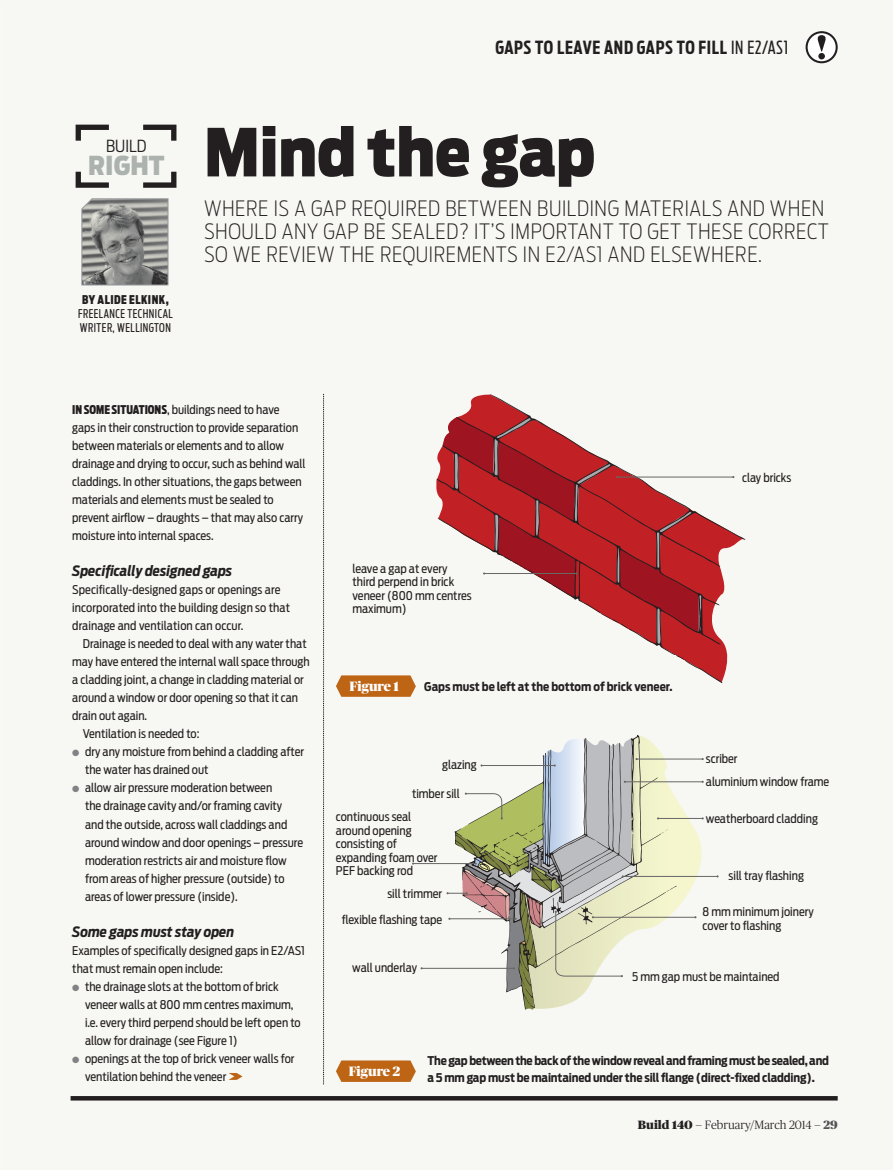
<style>
.page{position:relative;width:893px;height:1170px;background:#fff}
.page>*{position:absolute;margin:0;border:0;box-sizing:border-box;transform-origin:0 0}
.Right_stuff_-_Headin{font:900 65.55px "Antenna Cond";color:#231f20}
.t1{font:900 25.95px "Antenna Cond";color:#acb2ae}
.Right_stuff_-_intro{font:200 21px/22.8px "Antenna Cond";letter-spacing:.03em;color:#231f20}
.Right_Stuff___Note_a{font:700 18px "Antenna Extra Cond";letter-spacing:.04em;color:#231f20}
.t2{font:300 16.5px "Antenna Cond";color:#231f20}
.Right_stuff_-_Subhea{font:italic 700 14.25px "Antenna Cond";color:#231f20}
.t3{font:900 13.5px "Publico Banner";color:#fff}
.Right_Stuff___First{font:12px/18px "Antenna Cond";color:#231f20}
.Right_Stuff___Annota{font:12px/13.5px "Antenna Cond";color:#231f20}
.Right_Stuff___Indent{font:12px/18px "Antenna Cond";color:#231f20}
.Right_Stuff___Captio{font:700 12px/16.5px "Antenna Cond";letter-spacing:-.01em;color:#231f20}
.t4{font:12px/13.8px "Antenna Extra Cond";letter-spacing:.04em;color:#231f20;text-align:center}
.t5{font:300 12px "Publico Headline";color:#231f20}
.s1{font-weight:900}
.s2{font-weight:400}
.s3{font-family:"Antenna Extra Cond";font-weight:900}
.s4{font-family:"Publico Text";font-weight:700;font-size:9px;color:#808285}
.s5{font-weight:900;color:#545557}
</style>
<div class="page">
<div style="left:0;top:0;width:893px;height:1169px;background:#f7f7f3"></div>
<svg style="left:75px;top:124px;width:34px;height:17px"></svg>
<svg style="left:143px;top:124px;width:34px;height:17px"></svg>
<svg style="left:75px;top:171px;width:34px;height:17px"></svg>
<svg style="left:143px;top:171px;width:34px;height:17px"></svg>
<svg style="left:81px;top:198px;width:88px;height:88px;background:#8e8f8d"></svg>
<svg style="left:807px;top:32px;width:30px;height:30px"></svg>
<div style="left:806px;top:31px;width:32px;height:32px;border:2px solid #231f20;border-radius:50%"></div>
<svg style="left:817px;top:35px;width:9px;height:24px"></svg>
<svg style="left:436px;top:394px;width:309px;height:261px"></svg>
<svg style="left:676px;top:655px;width:46px;height:28px"></svg>
<svg style="left:677px;top:759px;width:42px;height:160px"></svg>
<svg style="left:336px;top:675px;width:80px;height:21px;background:#c27127"></svg>
<svg style="left:336px;top:1060px;width:80px;height:21px;background:#c27128"></svg>
<hr style="left:617px;top:477px;width:116px;height:1px;background:#676865">
<svg style="left:443px;top:416px;width:259px;height:229px"></svg>
<hr style="left:413px;top:863px;width:63px;height:1px;background:#676865">
<hr style="left:625px;top:781px;width:78px;height:1px;background:#676865">
<hr style="left:658px;top:818px;width:45px;height:1px;background:#676865">
<hr style="left:623px;top:876px;width:95px;height:1px;background:#676865">
<hr style="left:593px;top:916px;width:102px;height:1px;background:#676865">
<div style="left:71px;top:1095px;width:767px;height:5px;background:#231f20"></div>
<svg style="left:323px;top:394px;width:1px;height:690px"></svg>
<hr style="left:637px;top:758px;width:66px;height:1px;background:#676865">
<hr style="left:422px;top:967px;width:92px;height:1px;background:#676865">
<svg style="left:446px;top:735px;width:231px;height:275px"></svg>
<svg style="left:228px;top:1073px;width:15px;height:6px"></svg>
<p class="t2" style="left:106px;top:136px;width:42px">BUILD</p>
<p class="t1" style="left:88px;top:150px;width:78px">RIGHT</p>
<p class="t4" style="left:78px;top:293px;width:96px"><span class="s1">BY ALIDE ELKINK,<br></span>FREELANCE TECHNICAL<br>WRITER, WELLINGTON</p>
<p class="Right_Stuff___Note_a" style="left:495px;top:38px;width:294px">GAPS TO LEAVE AND GAPS TO FILL <span class="s2">IN E2/AS1</span></p>
<p class="Right_stuff_-_Headin" style="left:204px;top:112px;width:393px">Mind the gap</p>
<p class="Right_stuff_-_intro" style="left:204px;top:197px;width:626px">WHERE IS A GAP REQUIRED BETWEEN BUILDING MATERIALS AND WHEN<br>SHOULD ANY GAP BE SEALED? IT’S IMPORTANT TO GET THESE CORRECT<br>SO WE REVIEW THE REQUIREMENTS IN E2/AS1 AND ELSEWHERE.</p>
<p class="Right_Stuff___First" style="left:72px;top:401px;width:235px"><span class="s3">IN SOME SITUATIONS</span>, buildings need to have<br>gaps in their construction to provide separation between materials or elements and to allow drainage and drying to occur, such as behind wall claddings. In other situations, the gaps between materials and elements must be sealed to prevent airflow – draughts – that may also carry moisture into internal spaces.</p>
<p class="Right_stuff_-_Subhea" style="left:72px;top:562px;width:161px">Specifically designed gaps</p>
<p class="Right_Stuff___First" style="left:72px;top:581px;width:219px">Specifically-designed gaps or openings are incorporated into the building design so that drainage and ventilation can occur.</p>
<p class="Right_Stuff___Indent" style="left:72px;top:635px;width:239px;text-indent:11px">Drainage is needed to deal with any water that may have entered the internal wall space through a cladding joint, a change in cladding material or around a window or door opening so that it can drain out again.</p>
<p class="Right_Stuff___Indent" style="left:83px;top:725px;width:118px">Ventilation is needed to:</p>
<p class="Right_Stuff___First" style="left:85px;top:743px;width:221px;text-indent:-13px"><span class="s4">●</span> dry any moisture from behind a cladding after the water has drained out</p>
<p class="Right_Stuff___First" style="left:85px;top:779px;width:220px;text-indent:-13px"><span class="s4">●</span> allow air pressure moderation between<br>the drainage cavity and/or framing cavity and the outside, across wall claddings and around window and door openings – pressure moderation restricts air and moisture flow from areas of higher pressure (outside) to areas of lower pressure (inside).</p>
<p class="Right_stuff_-_Subhea" style="left:72px;top:922px;width:164px">Some gaps must stay open</p>
<p class="Right_Stuff___First" style="left:72px;top:941px;width:234px">Examples of specifically designed gaps in E2/AS1 that must remain open include:</p>
<p class="Right_Stuff___First" style="left:85px;top:977px;width:217px;text-indent:-13px"><span class="s4">●</span> the drainage slots at the bottom of brick veneer walls at 800 mm centres maximum, i.e. every third perpend should be left open to allow for drainage (see Figure 1)</p>
<p class="Right_Stuff___First" style="left:85px;top:1049px;width:211px;text-indent:-13px"><span class="s4">●</span> openings at the top of brick veneer walls for ventilation behind the veneer</p>
<p class="Right_Stuff___Annota" style="left:353px;top:561px;width:121px">leave a gap at every third perpend in brick veneer (800 mm centres maximum)</p>
<p class="t3" style="left:350px;top:678px;width:51px">Figure 1</p>
<p class="Right_Stuff___Captio" style="left:424px;top:678px;width:250px">Gaps must be left at the bottom of brick veneer.</p>
<p class="Right_Stuff___Annota" style="left:442px;top:757px;width:36px">glazing</p>
<p class="Right_Stuff___Annota" style="left:412px;top:787px;width:49px">timber sill</p>
<p class="Right_Stuff___Annota" style="left:336px;top:810px;width:103px">continuous seal around opening consisting of expanding foam over<br>PEF backing rod</p>
<p class="Right_Stuff___Annota" style="left:742px;top:470px;width:51px">clay bricks</p>
<p class="Right_Stuff___Annota" style="left:706px;top:751px;width:33px">scriber</p>
<p class="Right_Stuff___Annota" style="left:706px;top:774px;width:125px">aluminium window frame</p>
<p class="Right_Stuff___Annota" style="left:706px;top:812px;width:114px">weatherboard cladding</p>
<p class="Right_Stuff___Annota" style="left:729px;top:869px;width:77px">sill tray flashing</p>
<p class="Right_Stuff___Annota" style="left:387px;top:886px;width:56px">sill trimmer</p>
<p class="Right_Stuff___Annota" style="left:342px;top:912px;width:102px">flexible flashing tape</p>
<p class="Right_Stuff___Annota" style="left:352px;top:960px;width:66px">wall underlay</p>
<p class="Right_Stuff___Annota" style="left:703px;top:905px;width:113px">8 mm minimum joinery cover to flashing</p>
<p class="Right_Stuff___Annota" style="left:632px;top:969px;width:149px">5 mm gap must be maintained</p>
<p class="t3" style="left:349px;top:1063px;width:53px">Figure 2</p>
<p class="Right_Stuff___Captio" style="left:428px;top:1052px;width:403px">The gap between the back of the window reveal and framing must be sealed, and a 5 mm gap must be maintained under the sill flange (direct-fixed cladding).</p>
<p class="t5" style="left:638px;top:1116px;width:201px"><span class="s1">Build 140</span> — February/March 2014 — <span class="s5">29</span></p>
</div>
